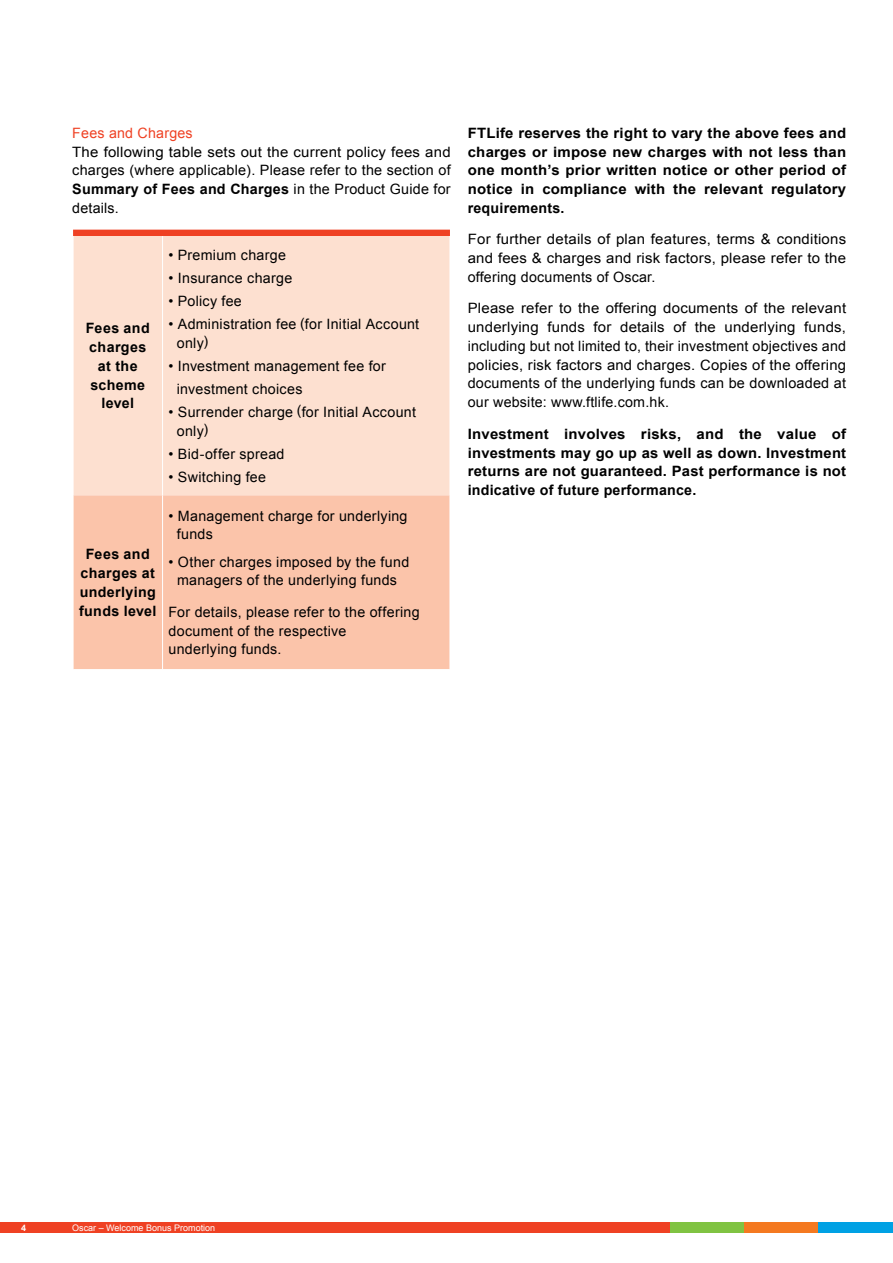
<style>
.page{position:relative;width:893px;height:1263px;background:#fff}
.page>*{position:absolute;margin:0;border:0;box-sizing:border-box;transform-origin:0 0}
.t1{font:14.25px/18.8px "Arial";letter-spacing:.02em;color:#000;text-align:justify;scale:1.05 1}
.t2{font:14.25px/18.8px "Arial";letter-spacing:.02em;color:#000}
.t3{font:700 14.25px/18.8px "Arial";letter-spacing:.015em;color:#000;text-align:justify;scale:1.05 1}
.t4{font:700 14.25px/18.8px "Arial";letter-spacing:.015em;color:#000;text-align:center}
.t5{font:14.25px "Arial";letter-spacing:.015em;color:#ef4123}
.t6{font:9px "Arial";color:#fff}
.t7{font:700 9px "Arial";color:#fff}
.s1{font-weight:700}
</style>
<div class="page">
<div style="left:670px;top:1222px;width:74px;height:11px;background:#80c342"></div>
<div style="left:744px;top:1222px;width:75px;height:11px;background:#f47920"></div>
<div style="left:819px;top:1222px;width:74px;height:11px;background:#00a1e4"></div>
<div style="left:0;top:1222px;width:670px;height:11px;background:#ef4123"></div>
<div style="left:73px;top:230px;width:377px;height:6px;background:#ef4123"></div>
<div style="left:74px;top:236px;width:376px;height:259px;background:#fde0d0"></div>
<div style="left:74px;top:495px;width:376px;height:174px;background:#fbc4aa"></div>
<hr style="left:162px;top:236px;width:1px;height:259px;background:#fff">
<hr style="left:162px;top:495px;width:1px;height:174px;background:#fff">
<p class="t5" style="left:72px;top:124px;width:122px">Fees and Charges</p>
<p class="t1" style="left:72px;top:142px;width:362px">The following table sets out the current policy fees and charges (where applicable). Please refer to the section of <span class="s1">Summary of Fees and Charges</span> in the Product Guide for details.</p>
<p class="t4" style="left:86px;top:319px;width:65px">Fees and charges at the scheme level</p>
<p class="t4" style="left:79px;top:545px;width:79px">Fees and charges at underlying funds level</p>
<p class="t2" style="left:169px;top:246px;width:119px">• Premium charge</p>
<p class="t2" style="left:169px;top:269px;width:125px">• Insurance charge</p>
<p class="t2" style="left:169px;top:292px;width:75px">• Policy fee</p>
<p class="t2" style="left:177px;top:315px;width:244px;text-indent:-8px">• Administration fee (for Initial Account only)</p>
<p class="t2" style="left:177px;top:355px;width:210px;line-height:23px;text-indent:-8px">• Investment management fee for investment choices</p>
<p class="t2" style="left:177px;top:403px;width:241px;text-indent:-8px">• Surrender charge (for Initial Account only)</p>
<p class="t2" style="left:169px;top:444px;width:117px">• Bid-offer spread</p>
<p class="t2" style="left:169px;top:467px;width:99px">• Switching fee</p>
<p class="t2" style="left:177px;top:506px;width:232px;text-indent:-8px">• Management charge for underlying funds</p>
<p class="t2" style="left:169px;top:552px;width:242px;text-align:center">• Other charges imposed by the fund managers of the underlying funds</p>
<p class="t2" style="left:169px;top:603px;width:253px">For details, please refer to the offering document of the respective<br>underlying funds.</p>
<p class="t3" style="left:468px;top:124px;width:362px">FTLife reserves the right to vary the above fees and charges or impose new charges with not less than one month’s prior written notice or other period of notice in compliance with the relevant regulatory requirements.</p>
<p class="t1" style="left:468px;top:230px;width:362px">For further details of plan features, terms &amp; conditions and fees &amp; charges and risk factors, please refer to the offering documents of Oscar.</p>
<p class="t1" style="left:468px;top:299px;width:362px">Please refer to the offering documents of the relevant underlying funds for details of the underlying funds, including but not limited to, their investment objectives and policies, risk factors and charges. Copies of the offering documents of the underlying funds can be downloaded at our website: www.ftlife.com.hk.</p>
<p class="t3" style="left:468px;top:425px;width:362px">Investment involves risks, and the value of investments may go up as well as down. Investment returns are not guaranteed. Past performance is not indicative of future performance.</p>
<p class="t7" style="left:21px;top:1222px;width:7px">4</p>
<p class="t6" style="left:72px;top:1222px;width:144px">Oscar – Welcome Bonus Promotion</p>
</div>
